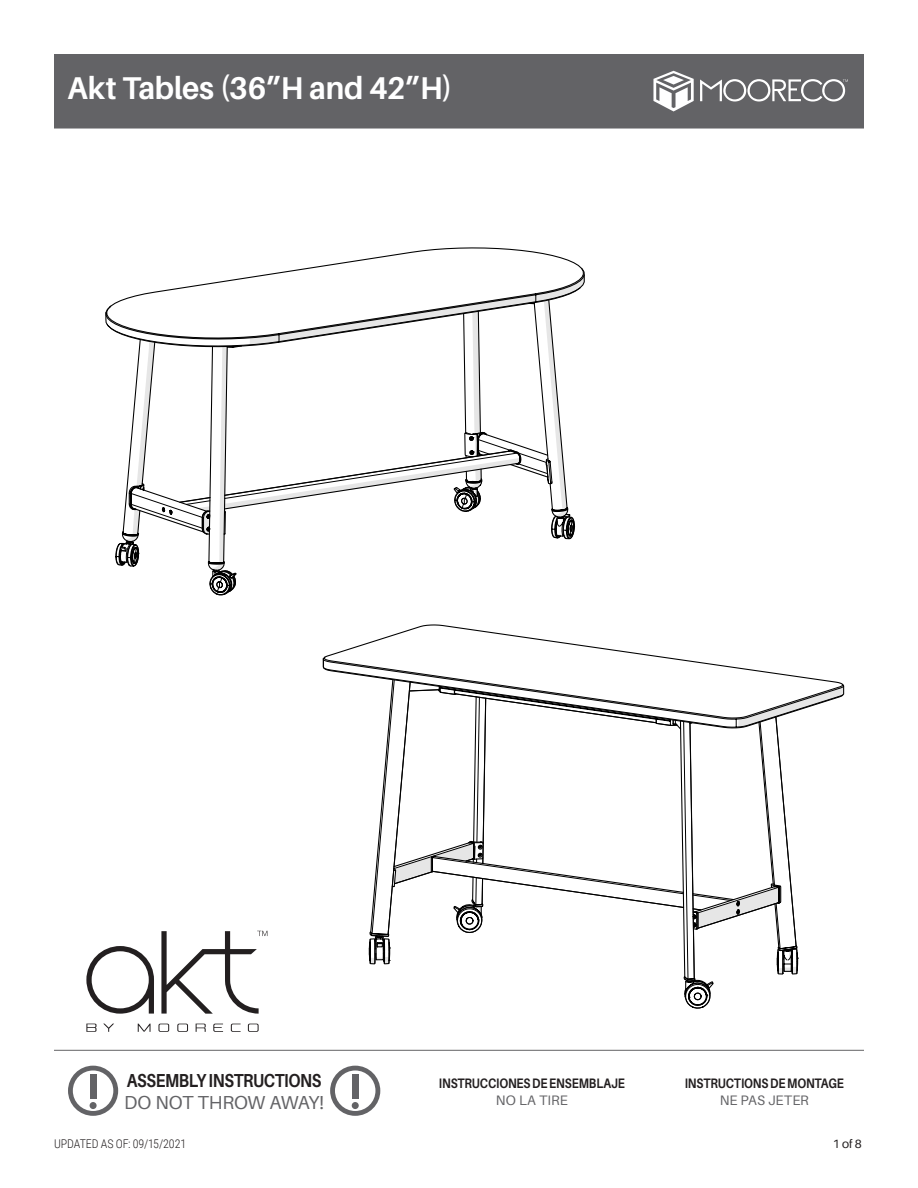
<style>
.page{position:relative;width:918px;height:1188px;background:#fff}
.page>*{position:absolute;margin:0;border:0;box-sizing:border-box;transform-origin:0 0}
.Large_Product_Name_H{font:700 31.5px "Aileron";letter-spacing:-.005em;color:#fff;scale:.95 1}
.ASSEMBLY_INSTRUCTION{font:700 18.75px "Aileron";letter-spacing:-.025em;color:#231f20;scale:.84 1}
.DO_NOT_THROW_AWAY{font:18.75px "Aileron";letter-spacing:-.015em;color:#636366}
.ASSEMBLY_INSTRUCTION-2{font:700 13.65px "Aileron";letter-spacing:-.01em;color:#231f20;scale:.84 1}
.DO_NOT_THROW_AWAY-2{font:13.65px "Aileron";letter-spacing:.005em;color:#636366}
.Version{font:300 12px "Roboto Condensed";letter-spacing:-.005em;color:#231f20}
.parts_needed_center{font:12px "Aileron";color:#231f20}
</style>
<div class="page">
<div style="left:54px;top:54px;width:810px;height:75px;background:#636366;border:2px solid #636366"></div>
<svg style="left:68px;top:1066px;width:50px;height:50px"></svg>
<div style="left:90px;top:1074px;width:6px;height:25px;background:#636366"></div>
<div style="left:90px;top:1102px;width:7px;height:7px;background:#636366;border-radius:50%"></div>
<svg style="left:330px;top:1066px;width:50px;height:50px"></svg>
<div style="left:352px;top:1074px;width:6px;height:25px;background:#636366"></div>
<div style="left:352px;top:1102px;width:7px;height:7px;background:#636366;border-radius:50%"></div>
<hr style="left:54px;top:1050px;width:810px;height:1px;background:#636366">
<svg style="left:307px;top:247px;width:275px;height:21px"></svg>
<svg style="left:105px;top:268px;width:480px;height:328px"></svg>
<svg style="left:322px;top:624px;width:523px;height:71px"></svg>
<svg style="left:323px;top:656px;width:521px;height:353px"></svg>
<svg style="left:86px;top:946px;width:68px;height:68px"></svg>
<svg style="left:161px;top:931px;width:106px;height:83px"></svg>
<svg style="left:158px;top:1024px;width:11px;height:8px"></svg>
<svg style="left:177px;top:1024px;width:11px;height:8px"></svg>
<svg style="left:248px;top:1024px;width:11px;height:8px"></svg>
<svg style="left:196px;top:1024px;width:10px;height:8px"></svg>
<svg style="left:138px;top:1024px;width:13px;height:8px"></svg>
<svg style="left:213px;top:1024px;width:10px;height:8px"></svg>
<svg style="left:231px;top:1024px;width:10px;height:8px"></svg>
<svg style="left:86px;top:1024px;width:10px;height:8px"></svg>
<svg style="left:103px;top:1024px;width:11px;height:8px"></svg>
<svg style="left:653px;top:71px;width:41px;height:40px"></svg>
<svg style="left:700px;top:79px;width:148px;height:23px"></svg>
<p class="Large_Product_Name_H" style="left:68px;top:71px;width:407px">Akt Tables (36”H and 42”H)</p>
<p class="ASSEMBLY_INSTRUCTION" style="left:127px;top:1070px;width:233px">ASSEMBLY INSTRUCTIONS</p>
<p class="DO_NOT_THROW_AWAY" style="left:124px;top:1093px;width:202px">DO NOT THROW AWAY!</p>
<p class="ASSEMBLY_INSTRUCTION-2" style="left:439px;top:1076px;width:223px">INSTRUCCIONES DE ENSEMBLAJE</p>
<p class="DO_NOT_THROW_AWAY-2" style="left:496px;top:1093px;width:73px">NO LA TIRE</p>
<p class="ASSEMBLY_INSTRUCTION-2" style="left:685px;top:1076px;width:191px">INSTRUCTIONS DE MONTAGE</p>
<p class="DO_NOT_THROW_AWAY-2" style="left:720px;top:1093px;width:91px">NE PAS JETER</p>
<p class="Version" style="left:54px;top:1135px;width:134px">UPDATED AS OF: 09/15/2021</p>
<p class="parts_needed_center" style="left:833px;top:1137px;width:31px">1 of 8</p>
</div>
